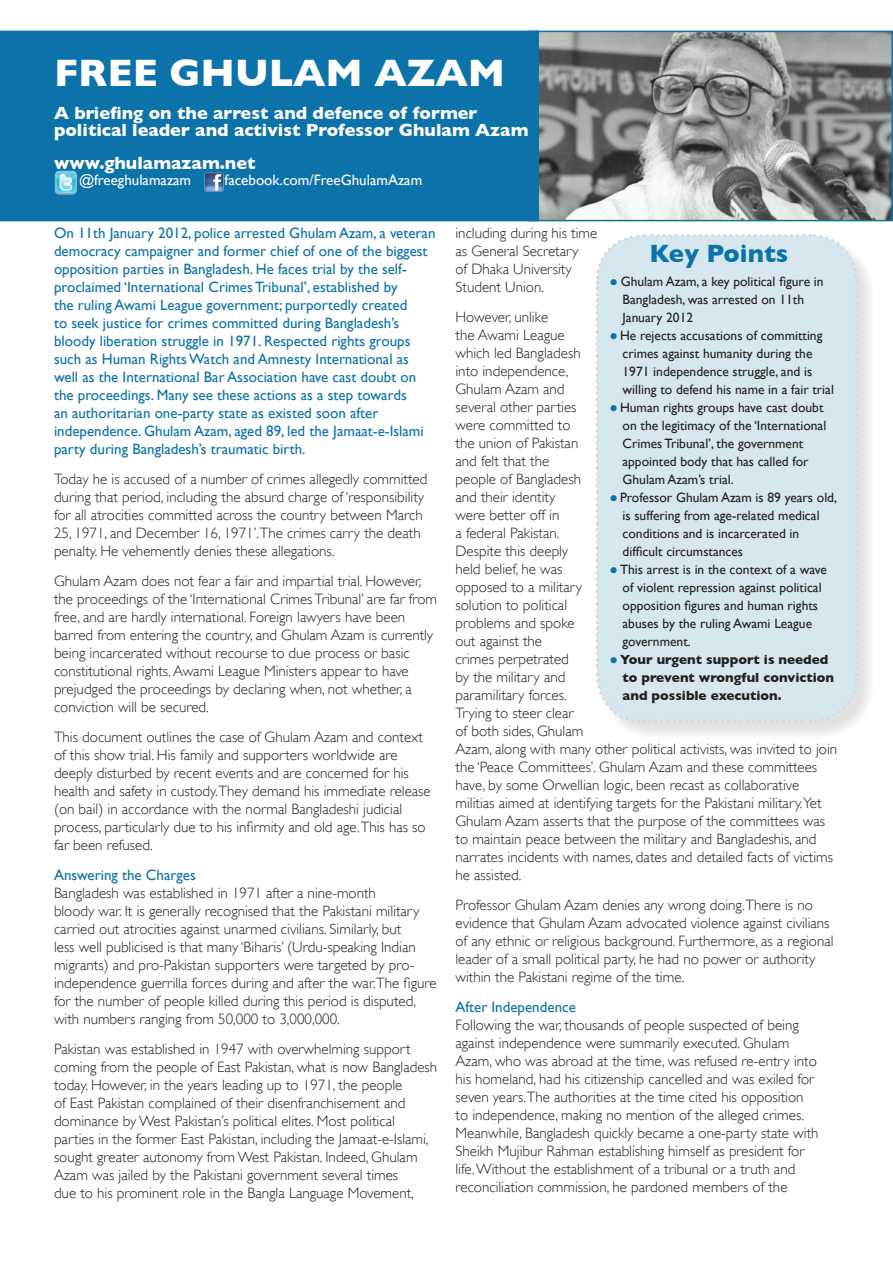
<style>
.page{position:relative;width:893px;height:1263px;background:#fff}
.page>*{position:absolute;margin:0;border:0;box-sizing:border-box;transform-origin:0 0}
.t1{font:700 39px "Gill Sans";color:#fff}
.t2{font:700 25.5px "Gill Sans";color:#0c72aa}
.t3{font:700 18px/16.5px "Gill Sans";color:#fff}
.t4{font:300 15px/18px "Gill Sans";color:#231f20}
.t5{font:15px/18px "Gill Sans";color:#0c72aa}
.t6{font:15px "Gill Sans";color:#fff}
.t7{font:13.5px/18px "Gill Sans";color:#231f20}
.t8{font:700 13.5px/18px "Gill Sans";color:#231f20}
.s1{color:#0c72aa}
</style>
<div class="page">
<img style="left:539px;top:34px;width:351px;height:184px">
<div style="left:527px;top:31px;width:366px;height:190px;border:2px solid #0c72aa"></div>
<div style="left:0;top:31px;width:539px;height:190px;background:#0c72aa"></div>
<div style="left:598px;top:237px;width:278px;height:504px;background:#231f20;opacity:.75"></div>
<div style="left:595px;top:234px;width:265px;height:490px;background:#d6e7f0"></div>
<img style="left:54px;top:170px;width:24px;height:24px">
<img style="left:205px;top:172px;width:18px;height:19px">
<h1 class="t1" style="left:54px;top:50px;width:453px">Free Ghulam Azam</h1>
<p class="t3" style="left:54px;top:105px;width:476px">A briefing on the arrest and defence of former political leader and activist Professor Ghulam Azam</p>
<p class="t3" style="left:54px;top:154px;width:203px">www.ghulamazam.net</p>
<p class="t6" style="left:79px;top:171px;width:114px">@freeghulamazam</p>
<p class="t6" style="left:225px;top:171px;width:199px">facebook.com/FreeGhulamAzam</p>
<p class="t5" style="left:54px;top:224px;width:383px">On 11th January 2012, police arrested Ghulam Azam, a veteran democracy campaigner and former chief of one of the biggest opposition parties in Bangladesh. He faces trial by the self&shy;proclaimed ‘International Crimes Tribunal’, established by<br>the ruling Awami League government; purportedly created<br>to seek justice for crimes committed during Bangladesh’s bloody liberation struggle in 1971. Respected rights groups such as Human Rights Watch and Amnesty International as well as the International Bar Association have cast doubt on the proceedings. Many see these actions as a step towards<br>an authoritarian one-party state as existed soon after independence. Ghulam Azam, aged 89, led the Jamaat-e-Islami party during Bangladesh’s traumatic birth.</p>
<p class="t4" style="left:54px;top:470px;width:375px">Today he is accused of a number of crimes allegedly committed during that period, including the absurd charge of ‘responsibility for all atrocities committed across the country between March 25, 1971, and December 16, 1971’.The crimes carry the death penalty. He vehemently denies these allegations.</p>
<p class="t4" style="left:54px;top:572px;width:385px">Ghulam Azam does not fear a fair and impartial trial. However, the proceedings of the ‘International Crimes Tribunal’ are far from free, and are hardly international. Foreign lawyers have been barred from entering the country, and Ghulam Azam is currently being incarcerated without recourse to due process or basic constitutional rights. Awami League Ministers appear to have prejudged the proceedings by declaring when, not whether, a conviction will be secured.</p>
<p class="t4" style="left:54px;top:728px;width:378px">This document outlines the case of Ghulam Azam and context of this show trial. His family and supporters worldwide are deeply disturbed by recent events and are concerned for his health and safety in custody.They demand his immediate release (on bail) in accordance with the normal Bangladeshi judicial process, particularly due to his infirmity and old age.This has so far been refused.</p>
<p class="t5" style="left:54px;top:866px;width:143px">Answering the Charges</p>
<p class="t4" style="left:54px;top:884px;width:384px">Bangladesh was established in 1971 after a nine-month<br>bloody war. It is generally recognised that the Pakistani military carried out atrocities against unarmed civilians. Similarly, but<br>less well publicised is that many ‘Biharis’ (Urdu-speaking Indian migrants) and pro-Pakistan supporters were targeted by pro&shy;independence guerrilla forces during and after the war.The figure for the number of people killed during this period is disputed, with numbers ranging from 50,000 to 3,000,000.</p>
<p class="t4" style="left:54px;top:1040px;width:385px">Pakistan was established in 1947 with overwhelming support coming from the people of East Pakistan, what is now Bangladesh today. However, in the years leading up to 1971, the people<br>of East Pakistan complained of their disenfranchisement and dominance by West Pakistan’s political elites. Most political parties in the former East Pakistan, including the Jamaat-e-Islami, sought greater autonomy from West Pakistan. Indeed, Ghulam Azam was jailed by the Pakistani government several times<br>due to his prominent role in the Bangla Language Movement,</p>
<p class="t4" style="left:455px;top:224px;width:143px">including during his time as General Secretary<br>of Dhaka University<br>Student Union.</p>
<p class="t4" style="left:455px;top:308px;width:383px">However, unlike<br>the Awami League<br>which led Bangladesh<br>into independence,<br>Ghulam Azam and<br>several other parties<br>were committed to<br>the union of Pakistan<br>and felt that the<br>people of Bangladesh<br>and their identity<br>were better off in<br>a federal Pakistan.<br>Despite this deeply<br>held belief, he was<br>opposed to a military<br>solution to political<br>problems and spoke<br>out against the<br>crimes perpetrated<br>by the military and<br>paramilitary forces.<br>Trying to steer clear<br>of both sides, Ghulam<br>Azam, along with many other political activists, was invited to join the ‘Peace Committees’. Ghulam Azam and these committees have, by some Orwellian logic, been recast as collaborative militias aimed at identifying targets for the Pakistani military.Yet<br>Ghulam Azam asserts that the purpose of the committees was to maintain peace between the military and Bangladeshis, and narrates incidents with names, dates and detailed facts of victims he assisted.</p>
<p class="t4" style="left:455px;top:896px;width:380px">Professor Ghulam Azam denies any wrong doing.There is no evidence that Ghulam Azam advocated violence against civilians of any ethnic or religious background. Furthermore, as a regional leader of a small political party, he had no power or authority within the Pakistani regime of the time.</p>
<p class="t5" style="left:455px;top:998px;width:122px">After Independence</p>
<p class="t4" style="left:455px;top:1016px;width:365px">Following the war, thousands of people suspected of being against independence were summarily executed. Ghulam Azam, who was abroad at the time, was refused re-entry into his homeland, had his citizenship cancelled and was exiled for seven years.The authorities at the time cited his opposition to independence, making no mention of the alleged crimes.<br>Meanwhile, Bangladesh quickly became a one-party state with Sheikh Mujibur Rahman establishing himself as president for life. Without the establishment of a tribunal or a truth and reconciliation commission, he pardoned members of the</p>
<h2 class="t2" style="left:650px;top:238px;width:140px">Key Points</h2>
<p class="t7" style="left:622px;top:272px;width:203px;text-indent:-13px"><span class="s1">●</span> Ghulam Azam, a key political figure in<br>Bangladesh, was arrested on 11th<br>January 2012</p>
<p class="t7" style="left:622px;top:326px;width:213px;text-indent:-13px"><span class="s1">●</span> He rejects accusations of committing crimes against humanity during the 1971 independence struggle, and is willing to defend his name in a fair trial</p>
<p class="t7" style="left:622px;top:398px;width:205px;text-indent:-13px"><span class="s1">●</span> Human rights groups have cast doubt on the legitimacy of the ‘International Crimes Tribunal’, the government appointed body that has called for Ghulam Azam’s trial.</p>
<p class="t7" style="left:622px;top:488px;width:216px;text-indent:-13px"><span class="s1">●</span> Professor Ghulam Azam is 89 years old, is suffering from age-related medical conditions and is incarcerated in difficult circumstances</p>
<p class="t7" style="left:622px;top:560px;width:206px;text-indent:-13px"><span class="s1">●</span> This arrest is in the context of a wave of violent repression against political opposition figures and human rights abuses by the ruling Awami League government.</p>
<p class="t8" style="left:622px;top:650px;width:213px;text-indent:-13px"><span class="s1">●</span> Your urgent support is needed to prevent wrongful conviction and possible execution.</p>
</div>
